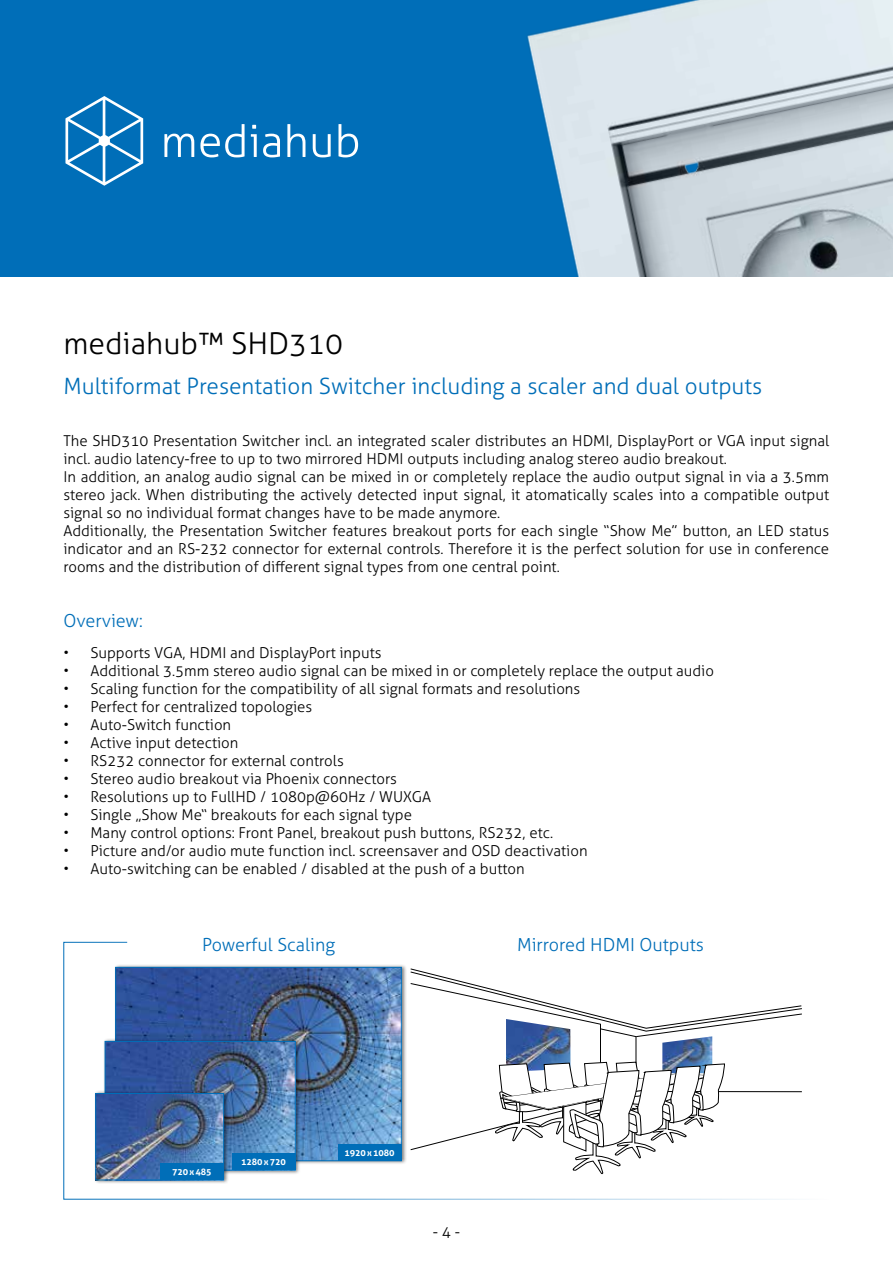
<style>
.page{position:relative;width:893px;height:1263px;background:#fff}
.page>*{position:absolute;margin:0;border:0;box-sizing:border-box;transform-origin:0 0}
.t1{font:300 30px "Aller";color:#000}
.t2{font:300 22.5px "Aller";color:#006eb8}
.t3{font:300 18px "Aller";color:#006eb8}
.t4{font:300 15px/18px "Aller";color:#000}
.t5{font:700 9px "Aller";color:#fff}
</style>
<div class="page">
<div style="left:0;top:0;width:893px;height:276px;background:#006eb8"></div>
<svg style="left:63px;top:941px;width:725px;height:259px"></svg>
<svg style="left:65px;top:96px;width:78px;height:90px"></svg>
<svg style="left:164px;top:134px;width:30px;height:23px"></svg>
<svg style="left:200px;top:124px;width:45px;height:33px"></svg>
<svg style="left:251px;top:125px;width:6px;height:32px"></svg>
<svg style="left:263px;top:134px;width:17px;height:23px"></svg>
<svg style="left:287px;top:124px;width:18px;height:33px"></svg>
<svg style="left:313px;top:134px;width:18px;height:23px"></svg>
<svg style="left:338px;top:124px;width:13px;height:33px"></svg>
<div style="left:114px;top:964px;width:293px;height:201px;background:#000;opacity:.5"></div>
<img style="left:117px;top:969px;width:283px;height:190px">
<div style="left:115px;top:967px;width:287px;height:194px;border:1px solid #006eb8"></div>
<div style="left:338px;top:1144px;width:63px;height:16px;background:#006eb8"></div>
<div style="left:103px;top:1038px;width:198px;height:136px;background:#000;opacity:.5"></div>
<img style="left:107px;top:1043px;width:187px;height:125px">
<div style="left:105px;top:1041px;width:191px;height:129px;border:1px solid #006eb8"></div>
<div style="left:232px;top:1153px;width:63px;height:17px;background:#006eb8"></div>
<div style="left:94px;top:1090px;width:135px;height:94px;background:#000;opacity:.5"></div>
<img style="left:97px;top:1095px;width:125px;height:83px">
<div style="left:95px;top:1093px;width:129px;height:87px;border:1px solid #006eb8"></div>
<div style="left:160px;top:1163px;width:64px;height:17px;background:#006eb8"></div>
<img style="left:662px;top:1037px;width:50px;height:25px">
<img style="left:506px;top:1037px;width:64px;height:25px">
<svg style="left:410px;top:968px;width:392px;height:69px"></svg>
<hr style="left:600px;top:1024px;width:1px;height:60px;background:#000">
<hr style="left:636px;top:1037px;width:1px;height:34px;background:#000">
<svg style="left:410px;top:1062px;width:392px;height:113px"></svg>
<img style="left:351px;top:0;width:542px;height:276px">
<h1 class="t1" style="left:63px;top:325px;width:281px">mediahub™ SHD310</h1>
<h2 class="t2" style="left:63px;top:372px;width:700px">Multiformat Presentation Switcher including a scaler and dual outputs</h2>
<p class="t4" style="left:63px;top:431px;width:767px">The SHD310 Presentation Switcher incl. an integrated scaler distributes an HDMI, DisplayPort or VGA input signal incl. audio latency-free to up to two mirrored HDMI outputs including analog stereo audio breakout.<br>In addition, an analog audio signal can be mixed in or completely replace the audio output signal in via a 3.5mm stereo jack. When distributing the actively detected input signal, it atomatically scales into a compatible output signal so no individual format changes have to be made anymore.<br>Additionally, the Presentation Switcher features breakout ports for each single “Show Me” button, an LED status indicator and an RS-232 connector for external controls. Therefore it is the perfect solution for use in conference rooms and the distribution of different signal types from one central point.</p>
<p class="t3" style="left:63px;top:610px;width:81px">Overview:</p>
<p class="t4" style="left:63px;top:644px;width:320px">• Supports VGA, HDMI and DisplayPort inputs</p>
<p class="t4" style="left:63px;top:662px;width:652px">• Additional 3.5mm stereo audio signal can be mixed in or completely replace the output audio</p>
<p class="t4" style="left:63px;top:680px;width:518px">• Scaling function for the compatibility of all signal formats and resolutions</p>
<p class="t4" style="left:63px;top:698px;width:250px">• Perfect for centralized topologies</p>
<p class="t4" style="left:63px;top:716px;width:169px">• Auto-Switch function</p>
<p class="t4" style="left:63px;top:734px;width:176px">• Active input detection</p>
<p class="t4" style="left:63px;top:752px;width:282px">• RS232 connector for external controls</p>
<p class="t4" style="left:63px;top:770px;width:335px">• Stereo audio breakout via Phoenix connectors</p>
<p class="t4" style="left:63px;top:788px;width:369px">• Resolutions up to FullHD / 1080p@60Hz / WUXGA</p>
<p class="t4" style="left:63px;top:806px;width:350px">• Single „Show Me“ breakouts for each signal type</p>
<p class="t4" style="left:63px;top:824px;width:491px">• Many control options: Front Panel, breakout push buttons, RS232, etc.</p>
<p class="t4" style="left:63px;top:842px;width:526px">• Picture and/or audio mute function incl. screensaver and OSD deactivation</p>
<p class="t4" style="left:63px;top:860px;width:463px">• Auto-switching can be enabled / disabled at the push of a button</p>
<p class="t3" style="left:202px;top:934px;width:134px">Powerful Scaling</p>
<p class="t3" style="left:517px;top:934px;width:189px">Mirrored HDMI Outputs</p>
<p class="t5" style="left:172px;top:1166px;width:41px">720x485</p>
<p class="t5" style="left:241px;top:1156px;width:46px">1280x720</p>
<p class="t5" style="left:344px;top:1147px;width:52px">1920x1080</p>
<p class="t4" style="left:433px;top:1222px;width:29px">- 4 -</p>
</div>
